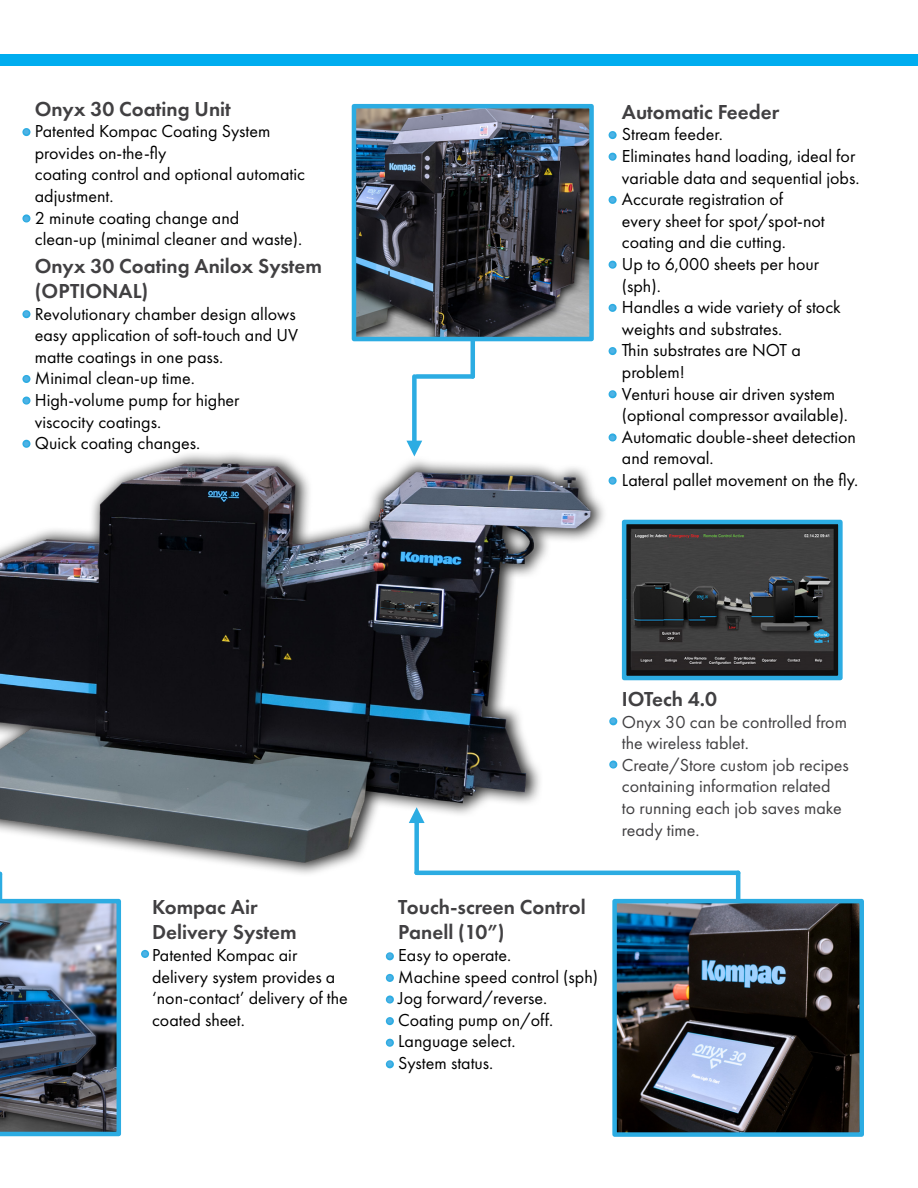
<style>
.page{position:relative;width:918px;height:1188px;background:#fff}
.page>*{position:absolute;margin:0;border:0;box-sizing:border-box;transform-origin:0 0}
.t1{font:600 21px/25.2px "Futura PT";color:#414042}
.t2{font:18px/21.6px "Futura PT";color:#000}
.t3{font:18px/21.6px "Futura PT";color:#414042}
.s1{font-weight:600;color:#2cace2}
</style>
<div class="page">
<img style="left:0;top:146px;width:608px;height:753px">
<div style="left:0;top:54px;width:918px;height:12px;background:#00adef"></div>
<hr style="left:736px;top:873px;width:4px;height:37px;background:#2cace2">
<hr style="left:471px;top:339px;width:4px;height:37px;background:#2cace2">
<div style="left:412px;top:376px;width:5px;height:67px;background:#2cace2"></div>
<div style="left:417px;top:374px;width:56px;height:5px;background:#2cace2"></div>
<hr style="left:0;top:874px;width:2px;height:38px;background:#2cace2">
<div style="left:414px;top:817px;width:5px;height:56px;background:#2cace2"></div>
<hr style="left:417px;top:871px;width:321px;height:4px;background:#2cace2">
<svg style="left:405px;top:806px;width:23px;height:19px"></svg>
<svg style="left:403px;top:438px;width:23px;height:19px"></svg>
<img style="left:357px;top:109px;width:232px;height:227px">
<div style="left:352px;top:104px;width:242px;height:237px;border:4px solid #2cace2"></div>
<img style="left:617px;top:904px;width:242px;height:228px">
<div style="left:612px;top:899px;width:252px;height:238px;border:4px solid #2cace2"></div>
<img style="left:0;top:899px;width:121px;height:237px">
<img style="left:627px;top:525px;width:211px;height:150px">
<div style="left:622px;top:520px;width:221px;height:160px;border:4px solid #2cace2"></div>
<div style="left:521px;top:404px;width:82px;height:52px;background:#fff"></div>
<p class="t1" style="left:35px;top:96px;width:198px">Onyx 30 Coating Unit</p>
<p class="t2" style="left:35px;top:120px;width:272px;text-indent:-17px"><span class="s1">•</span>Patented Kompac Coating System provides on-the-fly<br>coating control and optional automatic adjustment.</p>
<p class="t2" style="left:35px;top:207px;width:269px;text-indent:-17px"><span class="s1">•</span>2 minute coating change and clean-up (minimal cleaner and waste).</p>
<p class="t1" style="left:35px;top:253px;width:289px">Onyx 30 Coating Anilox System (OPTIONAL)</p>
<p class="t2" style="left:35px;top:303px;width:265px;text-indent:-17px"><span class="s1">•</span>Revolutionary chamber design allows easy application of soft-touch and UV matte coatings in one pass.</p>
<p class="t2" style="left:17px;top:367px;width:179px"><span class="s1">•</span>Minimal clean-up time.</p>
<p class="t2" style="left:35px;top:389px;width:206px;text-indent:-17px"><span class="s1">•</span>High-volume pump for higher viscocity coatings.</p>
<p class="t2" style="left:17px;top:432px;width:184px"><span class="s1">•</span>Quick coating changes.</p>
<p class="t1" style="left:622px;top:99px;width:159px">Automatic Feeder</p>
<p class="t2" style="left:604px;top:124px;width:121px"><span class="s1">•</span>Stream feeder.</p>
<p class="t2" style="left:604px;top:145px;width:257px;text-align:right"><span class="s1">•</span>Eliminates hand loading, ideal for variable data and sequential jobs.</p>
<p class="t2" style="left:622px;top:188px;width:204px;text-indent:-18px"><span class="s1">•</span>Accurate registration of every sheet for spot/spot-not coating and die cutting.</p>
<p class="t2" style="left:622px;top:253px;width:199px;text-indent:-18px"><span class="s1">•</span>Up to 6,000 sheets per hour (sph).</p>
<p class="t2" style="left:622px;top:296px;width:220px;text-indent:-18px"><span class="s1">•</span>Handles a wide variety of stock weights and substrates.</p>
<p class="t2" style="left:622px;top:340px;width:181px;text-indent:-18px"><span class="s1">•</span>Thin substrates are NOT a problem!</p>
<p class="t2" style="left:622px;top:383px;width:228px;text-indent:-18px"><span class="s1">•</span>Venturi house air driven system (optional compressor available).</p>
<p class="t2" style="left:622px;top:426px;width:236px;text-indent:-18px"><span class="s1">•</span>Automatic double-sheet detection and removal.</p>
<p class="t2" style="left:604px;top:469px;width:256px"><span class="s1">•</span>Lateral pallet movement on the fly.</p>
<p class="t1" style="left:152px;top:894px;width:146px">Kompac Air<br>Delivery System</p>
<p class="t2" style="left:152px;top:944px;width:197px;text-indent:-16px"><span class="s1">•</span>Patented Kompac air delivery system provides a ‘non-contact’ delivery of the coated sheet.</p>
<p class="t1" style="left:622px;top:686px;width:97px">IOTech 4.0</p>
<p class="t3" style="left:622px;top:711px;width:227px;text-indent:-18px"><span class="s1">•</span>Onyx 30 can be controlled from the wireless tablet.</p>
<p class="t3" style="left:622px;top:754px;width:229px;text-indent:-18px"><span class="s1">•</span>Create/Store custom job recipes containing information related<br>to running each job saves make ready time.</p>
<p class="t1" style="left:398px;top:894px;width:189px">Touch-screen Control<br>Panell (10”)</p>
<p class="t2" style="left:381px;top:944px;width:132px"><span class="s1">•</span>Easy to operate.</p>
<p class="t2" style="left:381px;top:966px;width:219px"><span class="s1">•</span>Machine speed control (sph)</p>
<p class="t2" style="left:381px;top:987px;width:168px"><span class="s1">•</span>Jog forward/reverse.</p>
<p class="t2" style="left:381px;top:1009px;width:174px"><span class="s1">•</span>Coating pump on/off.</p>
<p class="t2" style="left:381px;top:1030px;width:136px"><span class="s1">•</span>Language select.</p>
<p class="t2" style="left:381px;top:1052px;width:114px"><span class="s1">•</span>System status.</p>
</div>
